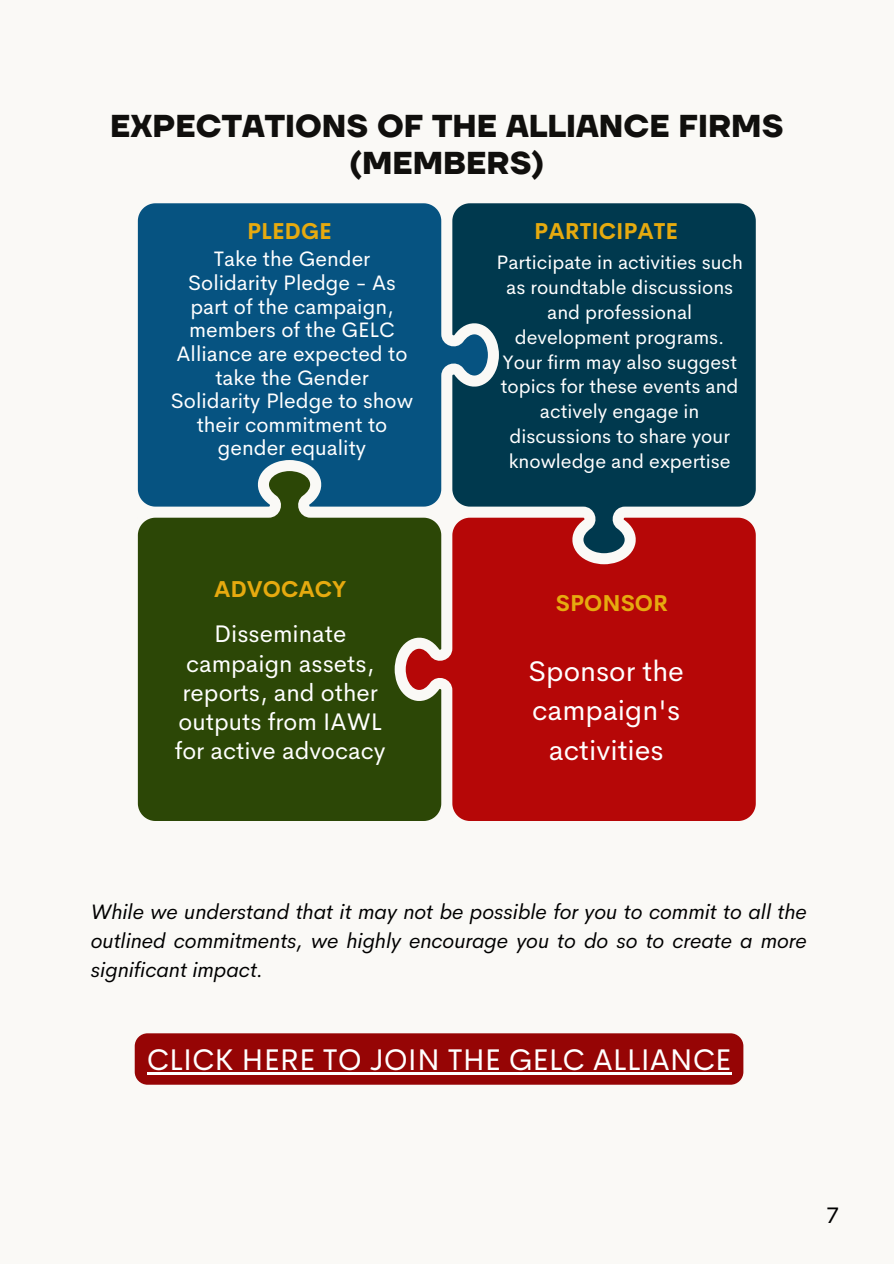
<style>
.page{position:relative;width:894px;height:1264px;background:#fff}
.page>*{position:absolute;margin:0;border:0;box-sizing:border-box;transform-origin:0 0}
.t1{font:700 31.5px/37.2px "TT Firs Neue";color:#100f0d;text-align:center}
.t2{font:30px "Cerebri Sans";color:#fff}
.t3{font:28.5px/39.3px "Cerebri Sans";color:#fff;text-align:center}
.t4{font:24.15px/29.2px "Cerebri Sans";color:#fff;text-align:center}
.t5{font:700 22.5px "Cerebri Sans";color:#e6aa0f}
.t6{font:22.5px "Cerebri Sans";color:#000}
.t7{font:21px/23.7px "Cerebri Sans";color:#fff;text-align:center}
.t8{font:italic 21px/29.2px "Cerebri Sans";color:#000;text-align:justify}
.t9{font:19.5px/24.8px "Cerebri Sans";color:#fff;text-align:center}
</style>
<div class="page">
<div style="left:0;top:0;width:893px;height:1263px;background:#faf9f6"></div>
<div style="left:135px;top:1033px;width:608px;height:51px;background:#960505;border-radius:13px"></div>
<hr style="left:147px;top:1071px;width:584px;height:3px;background:#fff">
<div style="left:138px;top:203px;width:314px;height:289px;background:#065381"></div>
<svg style="left:138px;top:471px;width:303px;height:350px;background:#32501c"></svg>
<svg style="left:405px;top:517px;width:350px;height:304px;background:#ac1913"></svg>
<svg style="left:452px;top:203px;width:303px;height:350px;background:#1c4052"></svg>
<p class="t1" style="left:110px;top:109px;width:674px">EXPECTATIONS OF THE ALLIANCE FIRMS (MEMBERS)</p>
<h4 class="t5" style="left:247px;top:217px;width:86px">PLEDGE</h4>
<h3 class="t5" style="left:534px;top:217px;width:145px">PARTICIPATE</h3>
<p class="t7" style="left:171px;top:247px;width:243px">Take the Gender<br>Solidarity Pledge - As part of the campaign, members of the GELC<br>Alliance are expected to take the Gender<br>Solidarity Pledge to show their commitment to gender equality</p>
<h5 class="t5" style="left:214px;top:575px;width:133px">ADVOCACY</h5>
<h4 class="t4" style="left:175px;top:619px;width:212px">Disseminate campaign assets, reports, and other outputs from IAWL for active advocacy</h4>
<h4 class="t9" style="left:496px;top:250px;width:248px">Participate in activities such as roundtable discussions and professional development programs.<br>Your firm may also suggest topics for these events and actively engage in discussions to share your knowledge and expertise</h4>
<h4 class="t5" style="left:555px;top:588px;width:114px">SPONSOR</h4>
<p class="t3" style="left:528px;top:651px;width:157px">Sponsor the campaign's activities</p>
<p class="t8" style="left:91px;top:896px;width:717px">While we understand that it may not be possible for you to commit to all the outlined commitments, we highly encourage you to do so to create a more significant impact.</p>
<h1 class="t2" style="left:147px;top:1039px;width:586px">CLICK HERE TO JOIN THE GELC ALLIANCE</h1>
<p class="t6" style="left:826px;top:1200px;width:14px">7</p>
</div>
